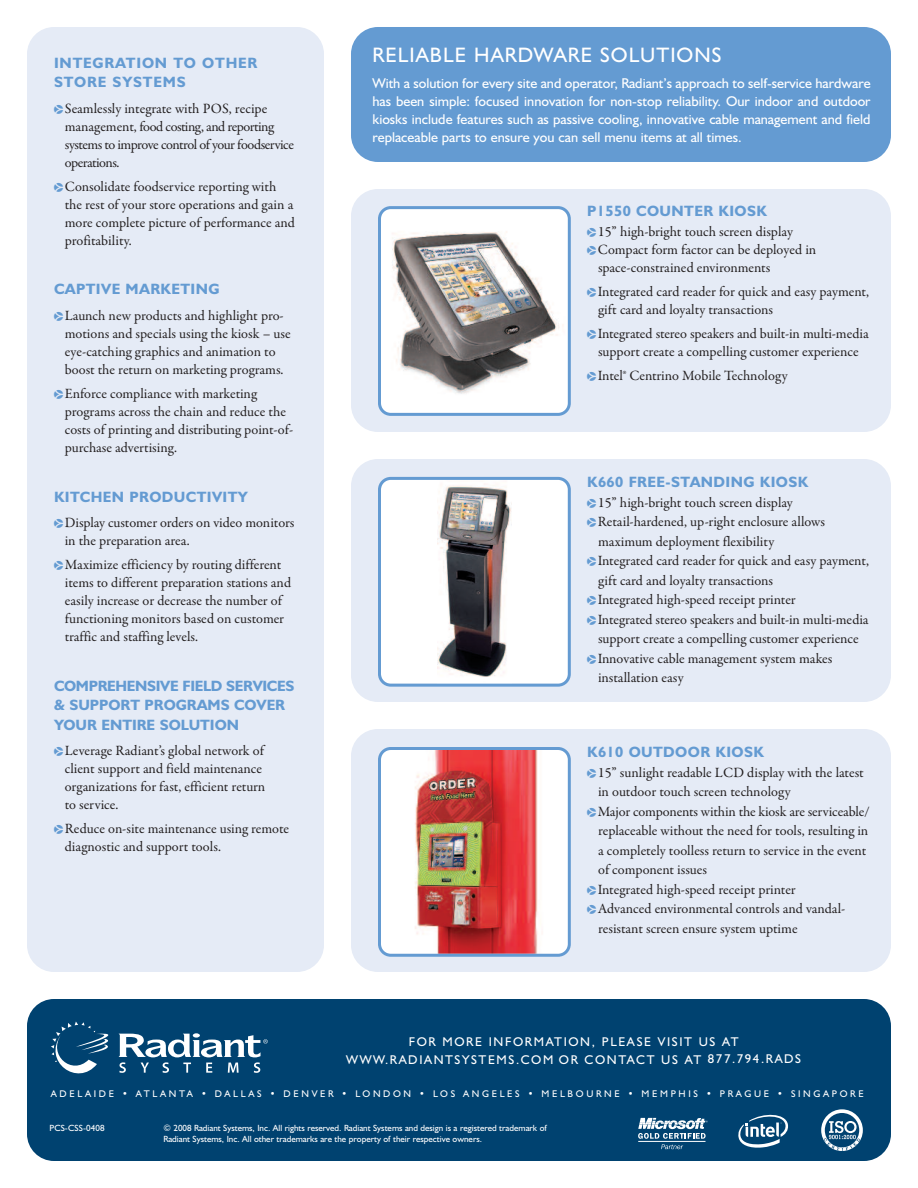
<style>
.page{position:relative;width:918px;height:1188px;background:#fff}
.page>*{position:absolute;margin:0;border:0;box-sizing:border-box;transform-origin:0 0}
.t1{font:21px "Humanist 521 BT";letter-spacing:.05em;color:#fff}
.t2{font:700 15px "Humanist 521 BT";letter-spacing:.025em;color:#649bd2}
.t3{font:700 15px/19.5px "Humanist 521 BT";color:#649bd2}
.t4{font:700 15px/19.5px "Humanist 521 BT";letter-spacing:.055em;color:#649bd2}
.t5{font:14.25px/18px "Garamond Premr Pro";letter-spacing:-.005em;color:#231f20}
.t6{font:14.25px/18px "Humanist 521 BT";color:#fff;text-align:justify}
.t7{font:14.25px/18px "Garamond Premr Pro";letter-spacing:-.03em;color:#231f20}
.t8{font:12.75px/17.5px "Humanist 521 BT";letter-spacing:.125em;color:#fff;text-align:center}
.t9{font:9.75px "Humanist 521 BT";letter-spacing:.27em;color:#fff}
.t10{font:9px/10.5px "Humanist 521 BT";color:#fff}
.s1{font-family:"Pointers";font-size:12px;color:#649bd2}
</style>
<div class="page">
<div style="left:27px;top:999px;width:864px;height:162px;background:#004270;border-radius:27px"></div>
<svg style="left:51px;top:1022px;width:58px;height:51px"></svg>
<svg style="left:118px;top:1033px;width:150px;height:40px"></svg>
<div style="left:351px;top:27px;width:540px;height:135px;background:#649bd2;border-radius:27px"></div>
<svg style="left:378px;top:206px;width:193px;height:210px"></svg>
<svg style="left:378px;top:477px;width:193px;height:210px"></svg>
<img style="left:378px;top:747px;width:193px;height:210px">
<svg style="left:638px;top:1118px;width:70px;height:31px"></svg>
<svg style="left:738px;top:1114px;width:50px;height:34px"></svg>
<svg style="left:821px;top:1109px;width:42px;height:42px"></svg>
<p class="t4" style="left:54px;top:55px;width:205px">INTEGRATION TO OTHER<br>STORE SYSTEMS</p>
<p class="t7" style="left:65px;top:101px;width:231px;text-indent:-11px"><span class="s1">p</span>Seamlessly integrate with POS, recipe management, food costing, and reporting systems to improve control of your foodservice operations.</p>
<p class="t5" style="left:65px;top:179px;width:232px;text-indent:-11px"><span class="s1">p</span>Consolidate foodservice reporting with the rest of your store operations and gain a more complete picture of performance and profitability.</p>
<p class="t2" style="left:54px;top:284px;width:167px">CAPTIVE MARKETING</p>
<p class="t5" style="left:65px;top:308px;width:228px;text-indent:-11px"><span class="s1">p</span>Launch new products and highlight pro&shy;motions and specials using the kiosk – use eye-catching graphics and animation to boost the return on marketing programs.</p>
<p class="t5" style="left:65px;top:386px;width:230px;text-indent:-11px"><span class="s1">p</span>Enforce compliance with marketing programs across the chain and reduce the costs of printing and distributing point-of&shy;purchase advertising.</p>
<p class="t2" style="left:54px;top:491px;width:195px">KITCHEN PRODUCTIVITY</p>
<p class="t5" style="left:65px;top:515px;width:231px;text-indent:-11px"><span class="s1">p</span>Display customer orders on video monitors in the preparation area.</p>
<p class="t5" style="left:65px;top:557px;width:228px;text-indent:-11px"><span class="s1">p</span>Maximize efficiency by routing different items to different preparation stations and easily increase or decrease the number of functioning monitors based on customer traffic and staffing levels.</p>
<p class="t3" style="left:54px;top:678px;width:242px">COMPREHENSIVE FIELD SERVICES &amp; SUPPORT PROGRAMS COVER<br>YOUR ENTIRE SOLUTION</p>
<p class="t5" style="left:65px;top:743px;width:202px;text-indent:-11px"><span class="s1">p</span>Leverage Radiant’s global network of client support and field maintenance organizations for fast, efficient return to service.</p>
<p class="t5" style="left:65px;top:821px;width:226px;text-indent:-11px"><span class="s1">p</span>Reduce on-site maintenance using remote diagnostic and support tools.</p>
<h1 class="t1" style="left:372px;top:48px;width:351px">RELIABLE HARDWARE SOLUTIONS</h1>
<p class="t6" style="left:372px;top:76px;width:500px">With a solution for every site and operator, Radiant’s approach to self-service hardware has been simple: focused innovation for non-stop reliability. Our indoor and outdoor kiosks include features such as passive cooling, innovative cable management and field replaceable parts to ensure you can sell menu items at all times.</p>
<p class="t2" style="left:587px;top:206px;width:181px">P1550 COUNTER KIOSK</p>
<p class="t5" style="left:587px;top:224px;width:207px"><span class="s1">p</span>15” high-bright touch screen display</p>
<p class="t5" style="left:587px;top:242px;width:231px"><span class="s1">p</span>Compact form factor can be deployed in</p>
<p class="t5" style="left:598px;top:260px;width:174px">space-constrained environments</p>
<p class="t5" style="left:598px;top:284px;width:273px;text-indent:-11px"><span class="s1">p</span>Integrated card reader for quick and easy payment, gift card and loyalty transactions</p>
<p class="t5" style="left:587px;top:326px;width:283px;text-align:center"><span class="s1">p</span>Integrated stereo speakers and built-in multi-media support create a compelling customer experience</p>
<p class="t5" style="left:587px;top:368px;width:202px"><span class="s1">p</span>Intel® Centrino Mobile Technology</p>
<p class="t2" style="left:587px;top:477px;width:223px">K660 FREE-STANDING KIOSK</p>
<p class="t5" style="left:587px;top:494px;width:207px"><span class="s1">p</span>15” high-bright touch screen display</p>
<p class="t5" style="left:587px;top:514px;width:239px"><span class="s1">p</span>Retail-hardened, up-right enclosure allows</p>
<p class="t5" style="left:598px;top:533px;width:178px">maximum deployment flexibility</p>
<p class="t5" style="left:587px;top:553px;width:283px"><span class="s1">p</span>Integrated card reader for quick and easy payment,</p>
<p class="t5" style="left:598px;top:572px;width:177px">gift card and loyalty transactions</p>
<p class="t5" style="left:587px;top:592px;width:210px"><span class="s1">p</span>Integrated high-speed receipt printer</p>
<p class="t5" style="left:587px;top:611px;width:283px"><span class="s1">p</span>Integrated stereo speakers and built-in multi-media</p>
<p class="t5" style="left:598px;top:631px;width:262px">support create a compelling customer experience</p>
<p class="t5" style="left:587px;top:650px;width:247px"><span class="s1">p</span>Innovative cable management system makes</p>
<p class="t5" style="left:598px;top:670px;width:87px">installation easy</p>
<p class="t2" style="left:587px;top:747px;width:178px">K610 OUTDOOR KIOSK</p>
<p class="t5" style="left:587px;top:765px;width:278px"><span class="s1">p</span>15” sunlight readable LCD display with the latest</p>
<p class="t5" style="left:598px;top:784px;width:194px">in outdoor touch screen technology</p>
<p class="t5" style="left:587px;top:804px;width:284px"><span class="s1">p</span>Major components within the kiosk are serviceable/</p>
<p class="t5" style="left:598px;top:823px;width:272px">replaceable without the need for tools, resulting in</p>
<p class="t5" style="left:598px;top:843px;width:270px">a completely toolless return to service in the event</p>
<p class="t5" style="left:598px;top:862px;width:110px">of component issues</p>
<p class="t5" style="left:587px;top:882px;width:210px"><span class="s1">p</span>Integrated high-speed receipt printer</p>
<p class="t5" style="left:587px;top:901px;width:260px"><span class="s1">p</span>Advanced environmental controls and vandal-</p>
<p class="t5" style="left:598px;top:921px;width:201px">resistant screen ensure system uptime</p>
<p class="t8" style="left:346px;top:1035px;width:456px">FOR MORE INFORMATION, PLEASE VISIT US AT<br>WWW.RADIANTSYSTEMS.COM OR CONTACT US AT 877.794.RADS</p>
<p class="t9" style="left:51px;top:1091px;width:814px">ADELAIDE • ATLANTA • DALLAS • DENVER • LONDON • LOS ANGELES • MELBOURNE • MEMPHIS • PRAGUE • SINGAPORE</p>
<p class="t10" style="left:49px;top:1124px;width:57px">PCS-CSS-0408</p>
<p class="t10" style="left:163px;top:1124px;width:385px">© 2008 Radiant Systems, Inc. All rights reserved. Radiant Systems and design is a registered trademark of<br>Radiant Systems, Inc. All other trademarks are the property of their respective owners.</p>
</div>
